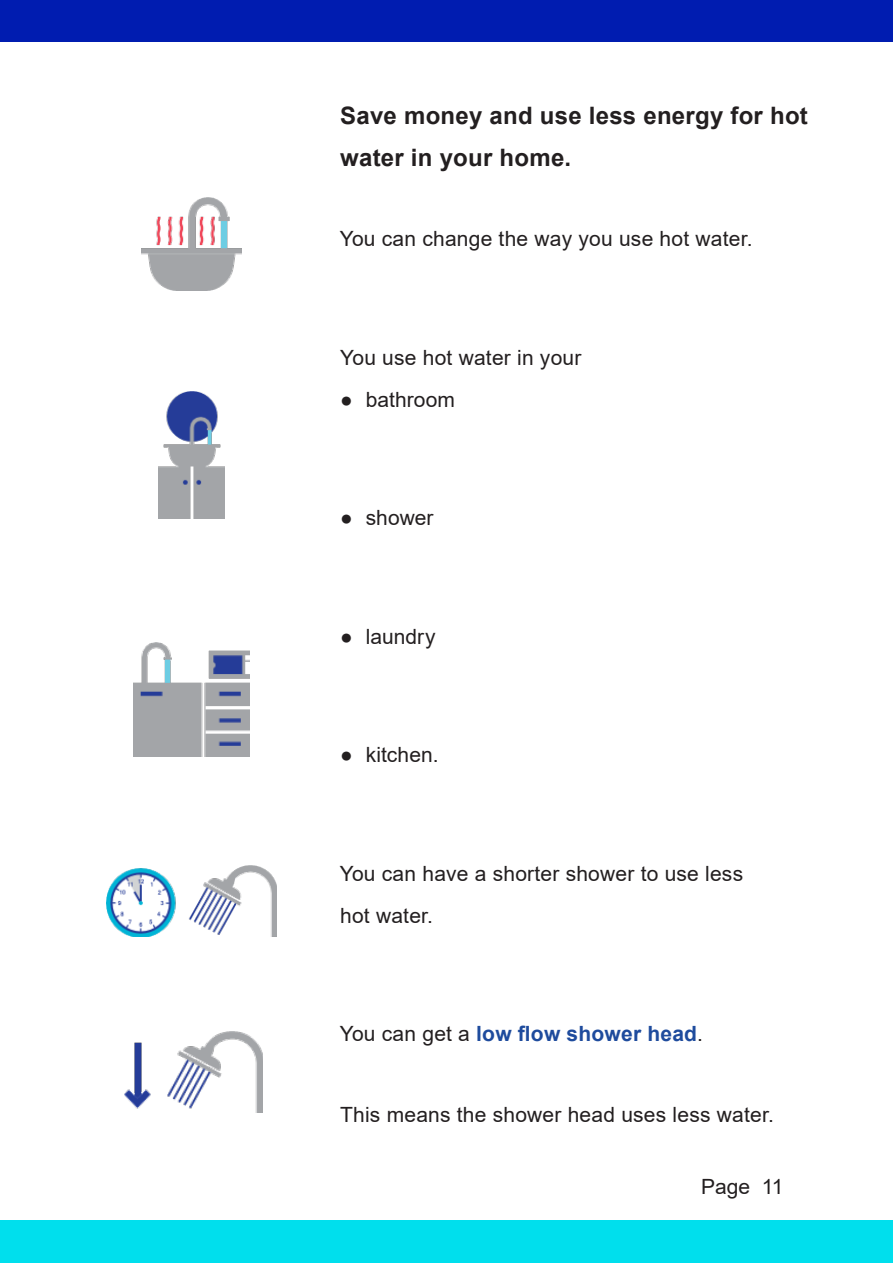
<style>
.page{position:relative;width:893px;height:1263px;background:#fff}
.page>*{position:absolute;margin:0;border:0;box-sizing:border-box;transform-origin:0 0}
.t1{font:700 24px/42px "Arial";letter-spacing:.01em;color:#231f20}
.t2{font:21px/42px "Arial";letter-spacing:.01em;color:#231f20}
.t3{font:700 21px "Arial";letter-spacing:.01em;color:#1e4b9d}
.s1{font-weight:400;color:#231f20}
</style>
<div class="page">
<div style="left:0;top:0;width:893px;height:42px;background:#001cb0"></div>
<div style="left:0;top:1220px;width:893px;height:43px;background:#00dfed"></div>
<img style="left:142px;top:197px;width:100px;height:93px">
<img style="left:158px;top:392px;width:67px;height:127px">
<img style="left:134px;top:643px;width:116px;height:114px">
<img style="left:106px;top:865px;width:171px;height:72px">
<img style="left:125px;top:1032px;width:138px;height:80px">
<h3 class="t1" style="left:340px;top:95px;width:469px">Save money and use less energy for hot water in your home.</h3>
<p class="t2" style="left:340px;top:218px;width:414px">You can change the way you use hot water.</p>
<p class="t2" style="left:340px;top:336px;width:243px">You use hot water in your</p>
<p class="t2" style="left:340px;top:378px;width:116px">● bathroom</p>
<p class="t2" style="left:340px;top:497px;width:95px">● shower</p>
<p class="t2" style="left:340px;top:615px;width:97px">● laundry</p>
<p class="t2" style="left:340px;top:734px;width:100px">● kitchen.</p>
<p class="t2" style="left:340px;top:852px;width:405px">You can have a shorter shower to use less hot water.</p>
<p class="t3" style="left:340px;top:1019px;width:365px"><span class="s1">You can get a</span> low flow shower head<span class="s1">.</span></p>
<p class="t2" style="left:340px;top:1093px;width:435px">This means the shower head uses less water.</p>
<p class="t2" style="left:701px;top:1165px;width:84px">Page 11</p>
</div>
